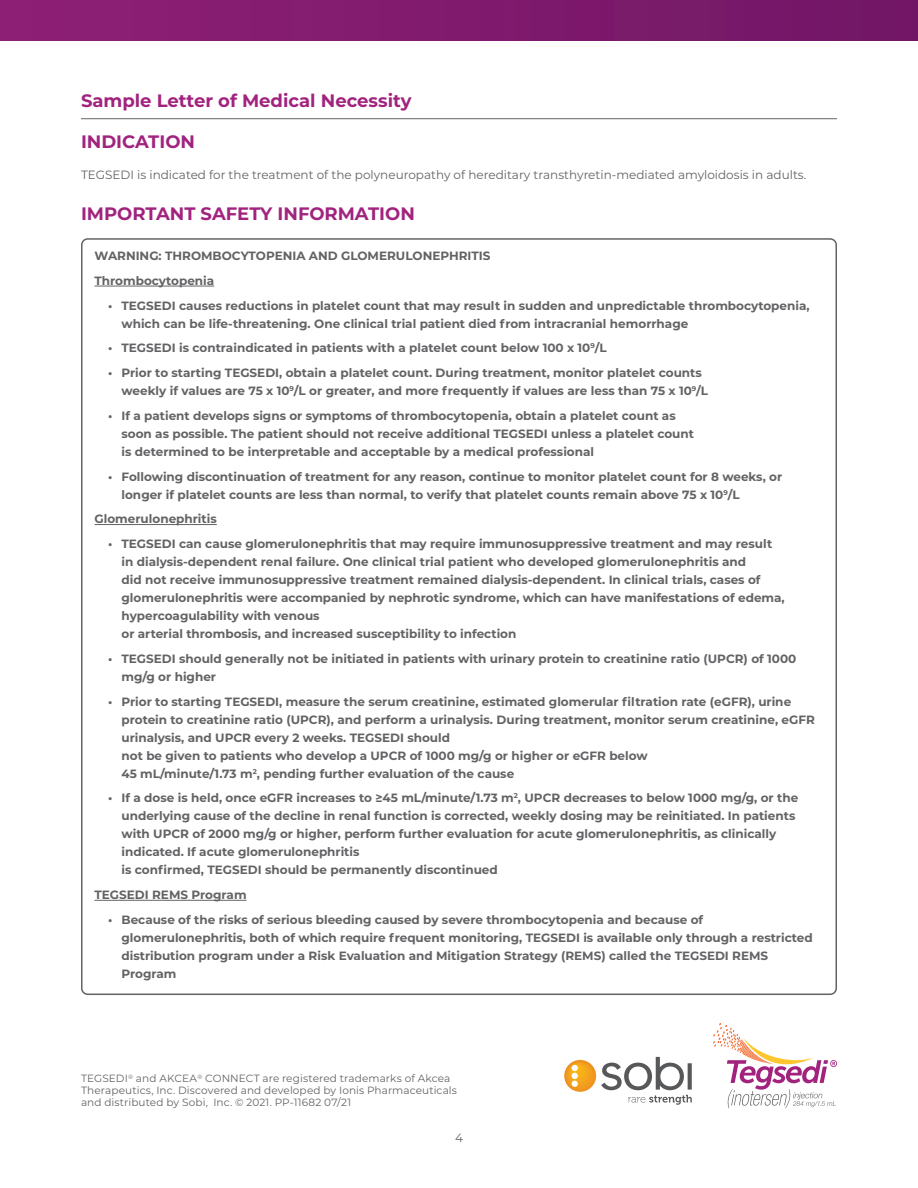
<style>
.page{position:relative;width:918px;height:1188px;background:#fff}
.page>*{position:absolute;margin:0;border:0;box-sizing:border-box;transform-origin:0 0}
.Montserrat_Bold_12_1{font:700 18px "Montserrat";color:#a1237e}
.Montserrat_Regular_9{font:700 18px "Montserrat";color:#a1237e}
.BlackBox_Heads{font:700 12px/18px "Montserrat";color:#636366}
.Montserrat_Regular_9-2{font:12px "Montserrat";color:#636366}
.Montserrat_Regular_8{font:10.5px/12px "Montserrat";letter-spacing:.01em;color:#636366}
</style>
<div class="page">
<hr style="left:81px;top:118px;width:756px;height:1px;background:#636366">
<div style="left:0;top:0;width:918px;height:40px;background:linear-gradient(to right,#8e1f75,#721665)"></div>
<svg style="left:713px;top:1023px;width:124px;height:85px"></svg>
<svg style="left:564px;top:1057px;width:128px;height:48px"></svg>
<hr style="left:94px;top:286px;width:120px;height:1px;background:#636366">
<hr style="left:94px;top:524px;width:123px;height:1px;background:#636366">
<hr style="left:94px;top:900px;width:153px;height:1px;background:#636366">
<p class="Montserrat_Bold_12_1" style="left:81px;top:88px;width:332px">Sample Letter of Medical Necessity</p>
<p class="Montserrat_Regular_9" style="left:81px;top:128px;width:116px">INDICATION</p>
<p class="Montserrat_Regular_9-2" style="left:81px;top:167px;width:727px">TEGSEDI is indicated for the treatment of the polyneuropathy of hereditary transthyretin-mediated amyloidosis in adults.</p>
<p class="Montserrat_Bold_12_1" style="left:81px;top:201px;width:335px">IMPORTANT SAFETY INFORMATION</p>
<p class="BlackBox_Heads" style="left:94px;top:246px;width:398px">WARNING: THROMBOCYTOPENIA AND GLOMERULONEPHRITIS</p>
<p class="BlackBox_Heads" style="left:94px;top:271px;width:121px">Thrombocytopenia</p>
<p class="BlackBox_Heads" style="left:122px;top:296px;width:690px;text-indent:-14px">• TEGSEDI causes reductions in platelet count that may result in sudden and unpredictable thrombocytopenia, which can be life-threatening. One clinical trial patient died from intracranial hemorrhage</p>
<p class="BlackBox_Heads" style="left:108px;top:338px;width:500px">• TEGSEDI is contraindicated in patients with a platelet count below 100 x 10<sup>9</sup>/L</p>
<p class="BlackBox_Heads" style="left:122px;top:363px;width:588px;text-indent:-14px">• Prior to starting TEGSEDI, obtain a platelet count. During treatment, monitor platelet counts weekly if values are 75 x 10<sup>9</sup>/L or greater, and more frequently if values are less than 75 x 10<sup>9</sup>/L</p>
<p class="BlackBox_Heads" style="left:122px;top:406px;width:574px;text-indent:-14px">• If a patient develops signs or symptoms of thrombocytopenia, obtain a platelet count as soon as possible. The patient should not receive additional TEGSEDI unless a platelet count is determined to be interpretable and acceptable by a medical professional</p>
<p class="BlackBox_Heads" style="left:122px;top:467px;width:662px;text-indent:-14px">• Following discontinuation of treatment for any reason, continue to monitor platelet count for 8 weeks, or longer if platelet counts are less than normal, to verify that platelet counts remain above 75 x 10<sup>9</sup>/L</p>
<p class="BlackBox_Heads" style="left:95px;top:509px;width:124px">Glomerulonephritis</p>
<p class="BlackBox_Heads" style="left:122px;top:534px;width:665px;text-indent:-14px">• TEGSEDI can cause glomerulonephritis that may require immunosuppressive treatment and may result in dialysis-dependent renal failure. One clinical trial patient who developed glomerulonephritis and<br>did not receive immunosuppressive treatment remained dialysis-dependent. In clinical trials, cases of glomerulonephritis were accompanied by nephrotic syndrome, which can have manifestations of edema, hypercoagulability with venous<br>or arterial thrombosis, and increased susceptibility to infection</p>
<p class="BlackBox_Heads" style="left:122px;top:649px;width:676px;text-indent:-14px">• TEGSEDI should generally not be initiated in patients with urinary protein to creatinine ratio (UPCR) of 1000 mg/g or higher</p>
<p class="BlackBox_Heads" style="left:122px;top:692px;width:695px;text-indent:-14px">• Prior to starting TEGSEDI, measure the serum creatinine, estimated glomerular filtration rate (eGFR), urine protein to creatinine ratio (UPCR), and perform a urinalysis. During treatment, monitor serum creatinine, eGFR urinalysis, and UPCR every 2 weeks. TEGSEDI should<br>not be given to patients who develop a UPCR of 1000 mg/g or higher or eGFR below<br>45 mL/minute/1.73 m<sup>2</sup>, pending further evaluation of the cause</p>
<p class="BlackBox_Heads" style="left:122px;top:788px;width:678px;text-indent:-14px">• If a dose is held, once eGFR increases to ≥45 mL/minute/1.73 m<sup>2</sup>, UPCR decreases to below 1000 mg/g, or the underlying cause of the decline in renal function is corrected, weekly dosing may be reinitiated. In patients with UPCR of 2000 mg/g or higher, perform further evaluation for acute glomerulonephritis, as clinically indicated. If acute glomerulonephritis<br>is confirmed, TEGSEDI should be permanently discontinued</p>
<p class="BlackBox_Heads" style="left:94px;top:885px;width:154px">TEGSEDI REMS Program</p>
<p class="BlackBox_Heads" style="left:122px;top:910px;width:693px;text-indent:-14px">• Because of the risks of serious bleeding caused by severe thrombocytopenia and because of glomerulonephritis, both of which require frequent monitoring, TEGSEDI is available only through a restricted distribution program under a Risk Evaluation and Mitigation Strategy (REMS) called the TEGSEDI REMS Program</p>
<p class="Montserrat_Regular_8" style="left:81px;top:1072px;width:378px">TEGSEDI<sup>®</sup> and AKCEA<sup>®</sup> CONNECT are registered trademarks of Akcea<br>Therapeutics, Inc. Discovered and developed by Ionis Pharmaceuticals and distributed by Sobi, Inc. © 2021. PP-11682 07/21</p>
<p class="Montserrat_Regular_9-2" style="left:455px;top:1130px;width:9px">4</p>
</div>
